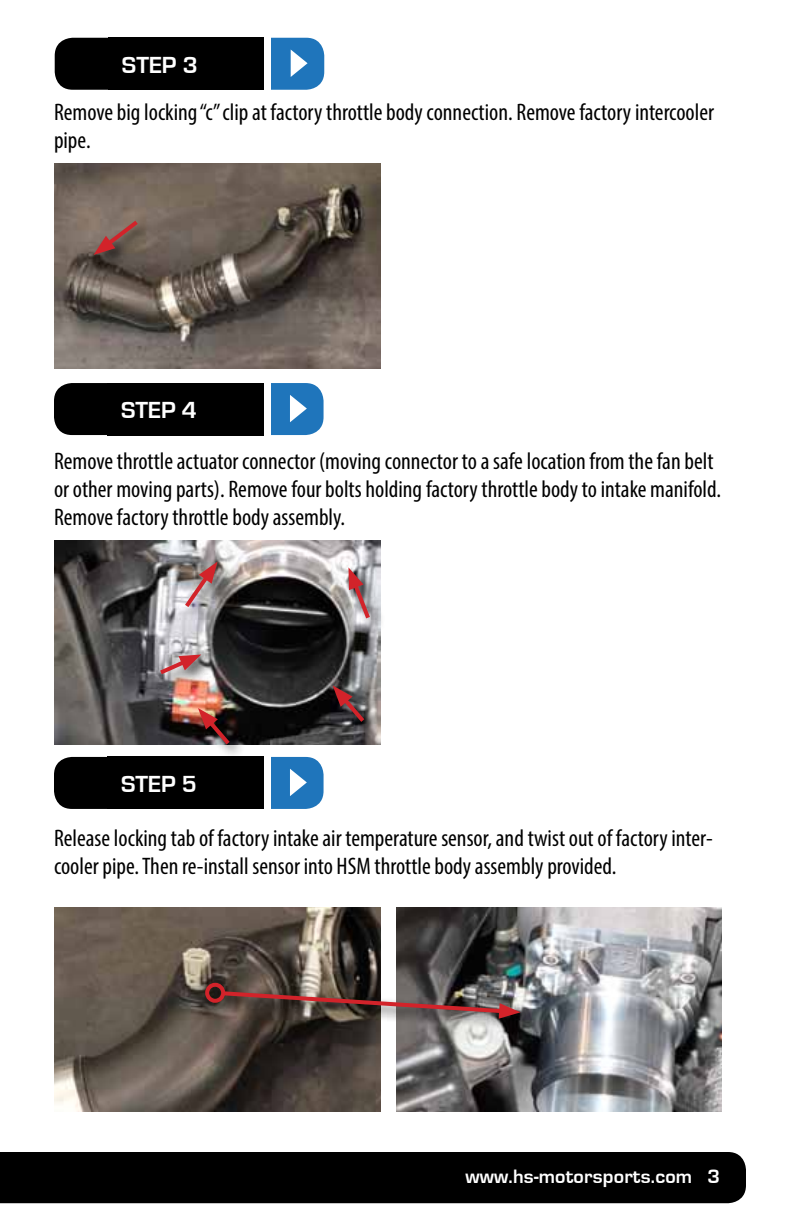
<style>
.page{position:relative;width:792px;height:1224px;background:#fff}
.page>*{position:absolute;margin:0;border:0;box-sizing:border-box;transform-origin:0 0}
.t1{font:condensed 24px/28px "Myriad Pro";color:#000}
.t2{font:700 24px "Eurostile";color:#fff}
.t3{font:700 20px "Eurostile";letter-spacing:.01em;color:#fff}
</style>
<div class="page">
<div style="left:0;top:1152px;width:746px;height:51px;background:#000"></div>
<div style="left:55px;top:38px;width:149px;height:52px;background:#000;border-radius:18px"></div>
<div style="left:245px;top:38px;width:79px;height:52px;background:#1f75bb;border-radius:18px"></div>
<div style="left:108px;top:38px;width:160px;height:52px;background:#000"></div>
<div style="left:265px;top:34px;width:6px;height:58px;background:#fff"></div>
<svg style="left:291px;top:50px;width:17px;height:27px"></svg>
<img style="left:55px;top:164px;width:325px;height:204px">
<img style="left:55px;top:907px;width:325px;height:205px">
<img style="left:55px;top:540px;width:325px;height:204px">
<img style="left:396px;top:907px;width:326px;height:205px">
<div style="left:54px;top:383px;width:149px;height:52px;background:#000;border-radius:18px"></div>
<div style="left:244px;top:383px;width:80px;height:52px;background:#1f75bb;border-radius:18px"></div>
<div style="left:107px;top:383px;width:161px;height:52px;background:#000"></div>
<div style="left:264px;top:379px;width:6px;height:58px;background:#fff"></div>
<svg style="left:290px;top:395px;width:17px;height:27px"></svg>
<div style="left:54px;top:757px;width:149px;height:52px;background:#000;border-radius:18px"></div>
<div style="left:244px;top:757px;width:80px;height:52px;background:#1f75bb;border-radius:18px"></div>
<div style="left:107px;top:757px;width:161px;height:52px;background:#000"></div>
<div style="left:264px;top:753px;width:6px;height:58px;background:#fff"></div>
<svg style="left:290px;top:769px;width:17px;height:27px"></svg>
<div style="left:182px;top:559px;width:51px;height:64px;background:#000;opacity:.75"></div>
<svg style="left:181px;top:562px;width:36px;height:50px;background:#a98a8c"></svg>
<div style="left:156px;top:651px;width:61px;height:39px;background:#000;opacity:.75"></div>
<svg style="left:156px;top:655px;width:45px;height:23px"></svg>
<div style="left:344px;top:564px;width:42px;height:70px;background:#000;opacity:.75"></div>
<svg style="left:348px;top:567px;width:25px;height:56px"></svg>
<div style="left:329px;top:682px;width:51px;height:56px;background:#000;opacity:.75"></div>
<svg style="left:333px;top:685px;width:35px;height:41px"></svg>
<div style="left:195px;top:705px;width:51px;height:56px;background:#000;opacity:.75"></div>
<svg style="left:198px;top:708px;width:36px;height:41px"></svg>
<div style="left:91px;top:218px;width:63px;height:53px;background:#000;opacity:.75"></div>
<svg style="left:94px;top:217px;width:48px;height:38px;background:#835c54"></svg>
<div style="left:201px;top:979px;width:335px;height:56px;background:#000;opacity:.75"></div>
<div style="left:205px;top:983px;width:20px;height:20px;border:4px solid #d2232a;border-radius:50%"></div>
<img style="left:219px;top:989px;width:302px;height:30px">
<p class="t2" style="left:122px;top:52px;width:77px">STEP 3</p>
<p class="t1" style="left:54px;top:98px;width:662px">Remove big locking “c” clip at factory throttle body connection. Remove factory intercooler pipe.</p>
<p class="t2" style="left:121px;top:397px;width:77px">STEP 4</p>
<p class="t1" style="left:54px;top:447px;width:669px">Remove throttle actuator connector (moving connector to a safe location from the fan belt or other moving parts). Remove four bolts holding factory throttle body to intake manifold.<br>Remove factory throttle body assembly.</p>
<p class="t2" style="left:121px;top:771px;width:77px">STEP 5</p>
<p class="t1" style="left:54px;top:824px;width:660px">Release locking tab of factory intake air temperature sensor, and twist out of factory inter&shy;cooler pipe. Then re-install sensor into HSM throttle body assembly provided.</p>
<p class="t3" style="left:465px;top:1166px;width:256px">www.hs-motorsports.com 3</p>
</div>
